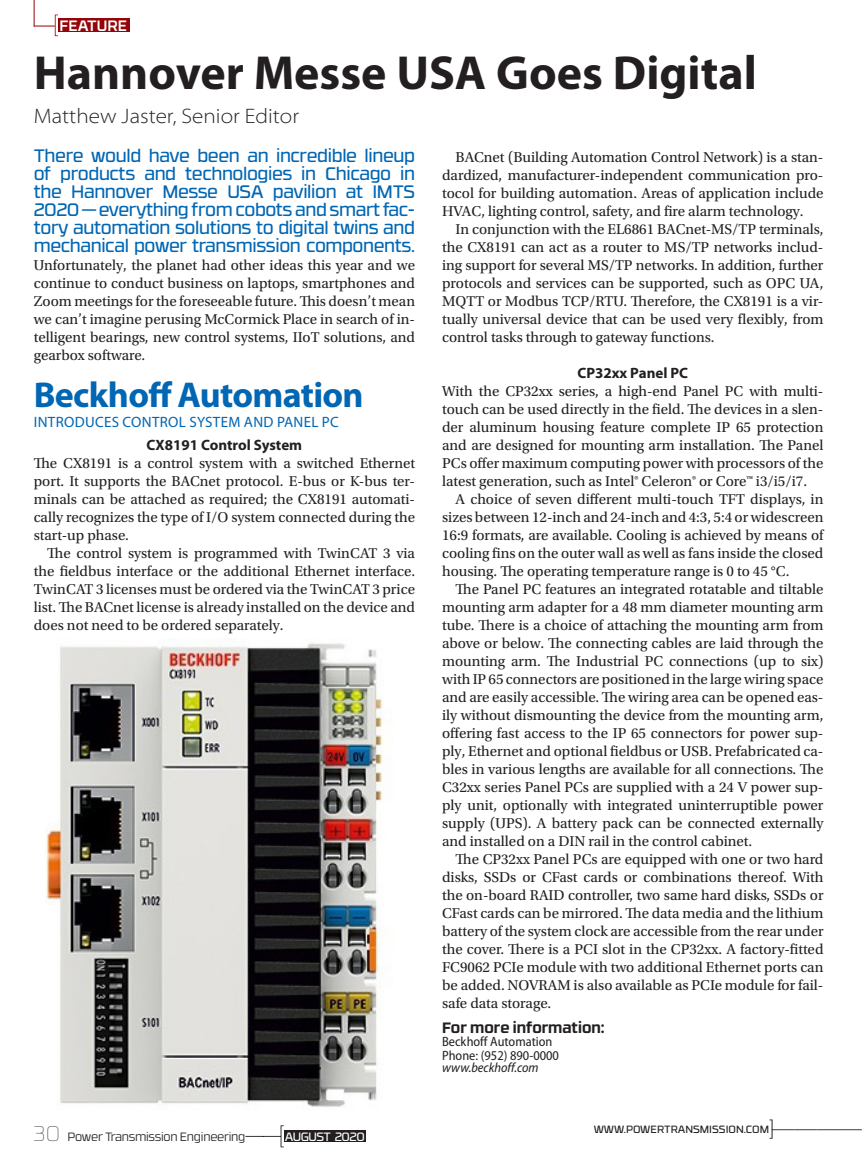
<style>
.page{position:relative;width:864px;height:1161px;background:#fff}
.page>*{position:absolute;margin:0;border:0;box-sizing:border-box;transform-origin:0 0}
.t1{font:700 48px "Myriad Pro";color:#231f20}
.t2{font:700 36px "Myriad Pro";letter-spacing:-.02em;color:#0166b3}
.t3{font:300 condensed 24px "Myriad Pro";color:#231f20}
.t4{font:300 semi-expanded 21px "Myriad Pro";color:#231f20}
.t5{font:18px/18px "RB No 3.1";letter-spacing:-.02em;color:#0166b3;text-align:justify}
.t6{font:15px/18px "Utopia Std";color:#231f20;text-align:justify}
.t7{font:15px "Myriad Pro";letter-spacing:.02em;color:#0166b3}
.t8{font:700 15px "Myriad Pro";color:#231f20}
.t9{font:700 15px "RB No 3.1";color:#231f20}
.t10{font:500 15px "RB No 3.1";color:#fff}
.t11{font:semi-condensed 13.5px/13.5px "Myriad Pro";color:#231f20}
.t12{font:italic semi-condensed 13.5px "Myriad Pro";color:#231f20}
.t13{font:300 12px "RB No 3.1";letter-spacing:-.02em;color:#231f20}
.t14{font:12px "RB No 3.1";letter-spacing:-.04em;color:#fff}
.t15{font:10.5px "RB No 3.1";color:#231f20}
.s1{font-weight:100;font-size:21px}
</style>
<div class="page">
<img style="left:46px;top:642px;width:339px;height:465px">
<svg style="left:245px;top:1125px;width:39px;height:22px"></svg>
<div style="left:284px;top:1131px;width:82px;height:11px;background:#231f20"></div>
<div style="left:58px;top:18px;width:71px;height:14px;background:#940408"></div>
<svg style="left:34px;top:0;width:24px;height:36px"></svg>
<p class="t10" style="left:59px;top:14px;width:69px">FEATURE</p>
<h1 class="t1" style="left:34px;top:46px;width:725px">Hannover Messe USA Goes Digital</h1>
<h3 class="t4" style="left:34px;top:104px;width:267px">Matthew Jaster, Senior Editor</h3>
<p class="t5" style="left:34px;top:145px;width:383px">There would have been an incredible lineup of products and technologies in Chicago in the Hannover Messe USA pavilion at IMTS 2020—everything from cobots and smart fac&shy;tory automation solutions to digital twins and mechanical power transmission components.</p>
<p class="t6" style="left:34px;top:256px;width:383px">Unfortunately, the planet had other ideas this year and we continue to conduct business on laptops, smartphones and Zoom meetings for the foreseeable future. This doesn’t mean we can’t imagine perusing McCormick Place in search of in&shy;telligent bearings, new control systems, IIoT solutions, and gearbox software.</p>
<h2 class="t2" style="left:34px;top:374px;width:331px">Beckhoff Automation</h2>
<p class="t7" style="left:34px;top:413px;width:307px">INTRODUCES CONTROL SYSTEM AND PANEL PC</p>
<p class="t8" style="left:147px;top:437px;width:157px">CX8191 Control System</p>
<p class="t6" style="left:34px;top:454px;width:383px">The CX8191 is a control system with a switched Ethernet port. It supports the BACnet protocol. E-bus or K-bus ter&shy;minals can be attached as required; the CX8191 automati&shy;cally recognizes the type of I/O system connected during the start-up phase.</p>
<p class="t6" style="left:34px;top:544px;width:383px;text-indent:14px">The control system is programmed with TwinCAT 3 via the fieldbus interface or the additional Ethernet interface.<br>TwinCAT 3 licenses must be ordered via the TwinCAT 3 price list. The BACnet license is already installed on the device and does not need to be ordered separately.</p>
<p class="t13" style="left:33px;top:1128px;width:213px"><span class="s1">30</span> Power Transmission Engineering</p>
<p class="t14" style="left:285px;top:1128px;width:81px">AUGUST 2020</p>
<p class="t6" style="left:442px;top:148px;width:383px;text-indent:14px">BACnet (Building Automation Control Network) is a stan&shy;dardized, manufacturer-independent communication pro&shy;tocol for building automation. Areas of application include HVAC, lighting control, safety, and fire alarm technology.</p>
<p class="t6" style="left:442px;top:220px;width:383px;text-indent:14px">In conjunction with the EL6861 BACnet-MS/TP terminals, the CX8191 can act as a router to MS/TP networks includ&shy;ing support for several MS/TP networks. In addition, further protocols and services can be supported, such as OPC UA, MQTT or Modbus TCP/RTU. Therefore, the CX8191 is a vir&shy;tually universal device that can be used very flexibly, from control tasks through to gateway functions.</p>
<p class="t8" style="left:577px;top:365px;width:112px">CP32xx Panel PC</p>
<p class="t6" style="left:442px;top:382px;width:383px">With the CP32xx series, a high-end Panel PC with multi&shy;touch can be used directly in the field. The devices in a slen&shy;der aluminum housing feature complete IP 65 protection and are designed for mounting arm installation. The Panel PCs offer maximum computing power with processors of the latest generation, such as Intel® Celeron® or Core™ i3/i5/i7.</p>
<p class="t6" style="left:442px;top:490px;width:383px;text-indent:14px">A choice of seven different multi-touch TFT displays, in sizes between 12-inch and 24-inch and 4:3, 5:4 or widescreen 16:9 formats, are available. Cooling is achieved by means of cooling fins on the outer wall as well as fans inside the closed housing. The operating temperature range is 0 to 45 °C.</p>
<p class="t6" style="left:442px;top:580px;width:383px;text-indent:14px">The Panel PC features an integrated rotatable and tiltable mounting arm adapter for a 48 mm diameter mounting arm tube. There is a choice of attaching the mounting arm from above or below. The connecting cables are laid through the mounting arm. The Industrial PC connections (up to six) with IP 65 connectors are positioned in the large wiring space and are easily accessible. The wiring area can be opened eas&shy;ily without dismounting the device from the mounting arm, offering fast access to the IP 65 connectors for power sup&shy;ply, Ethernet and optional fieldbus or USB. Prefabricated ca&shy;bles in various lengths are available for all connections. The C32xx series Panel PCs are supplied with a 24 V power sup&shy;ply unit, optionally with integrated uninterruptible power supply (UPS). A battery pack can be connected externally and installed on a DIN rail in the control cabinet.</p>
<p class="t6" style="left:442px;top:850px;width:383px;text-indent:14px">The CP32xx Panel PCs are equipped with one or two hard disks, SSDs or CFast cards or combinations thereof. With the on-board RAID controller, two same hard disks, SSDs or CFast cards can be mirrored. The data media and the lithium battery of the system clock are accessible from the rear under the cover. There is a PCI slot in the CP32xx. A factory-fitted FC9062 PCIe module with two additional Ethernet ports can be added. NOVRAM is also available as PCIe module for fail&shy;safe data storage.</p>
<p class="t9" style="left:442px;top:1015px;width:164px">For more information:</p>
<p class="t11" style="left:442px;top:1035px;width:118px">Beckhoff Automation<br>Phone: (952) 890-0000</p>
<p class="t12" style="left:442px;top:1060px;width:98px">www.beckhoff.com</p>
<p class="t15" style="left:594px;top:1122px;width:177px">WWW.POWERTRANSMISSION.COM</p>
<h3 class="t3" style="left:769px;top:1116px;width:96px">]————</h3>
</div>
